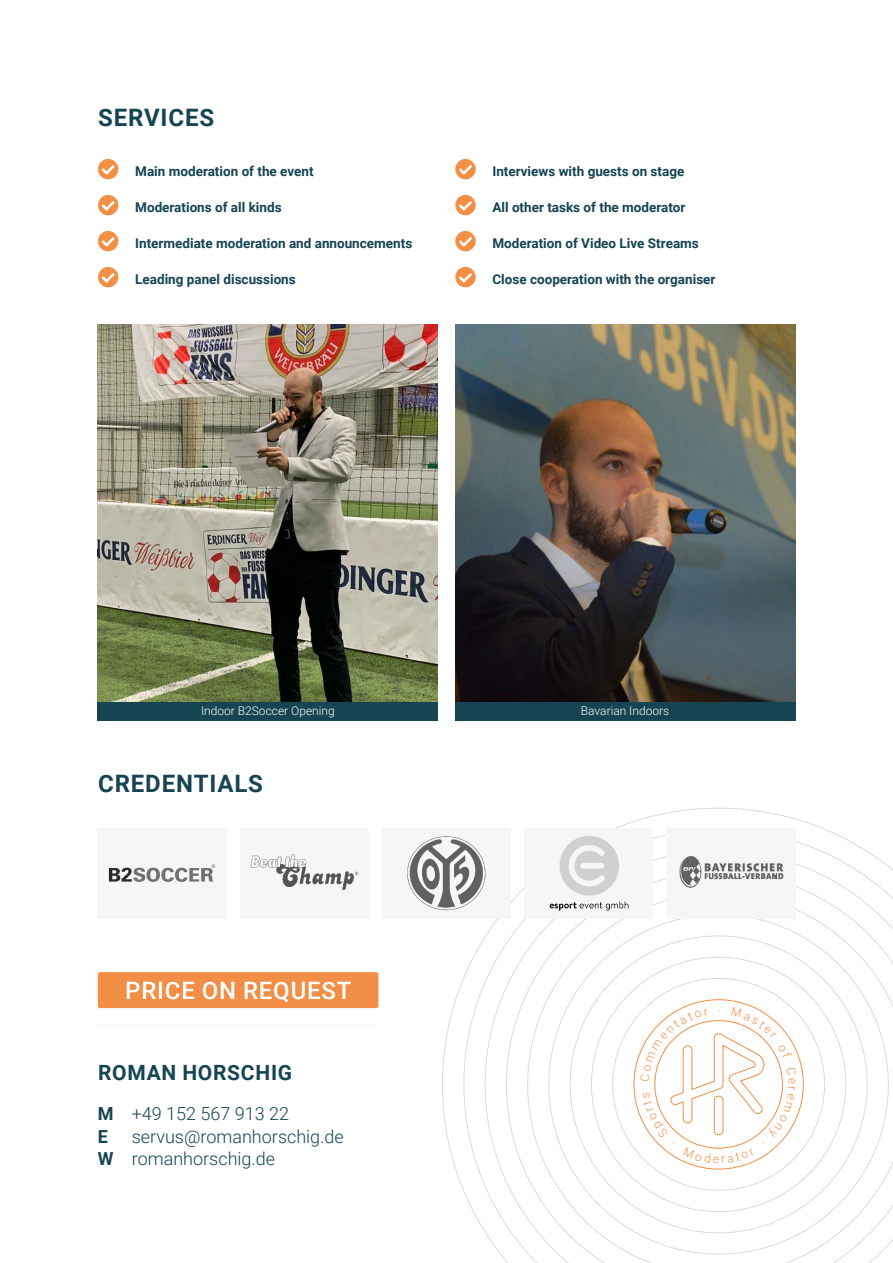
<style>
.page{position:relative;width:893px;height:1263px;background:#fff}
.page>*{position:absolute;margin:0;border:0;box-sizing:border-box;transform-origin:0 0}
.t1{font:700 24px "Roboto";letter-spacing:.035em;color:#164452}
.t2{font:500 24px "Roboto";letter-spacing:.035em;color:#fff}
.t3{font:700 21px "Roboto";letter-spacing:.035em;color:#164452}
.t4{font:300 18px/22.5px "Roboto";color:#164452}
.t5{font:700 13.5px "Roboto";color:#164452}
.t6{font:300 12px "Roboto";color:#fff}
.s1{color:#f28e45}
.s2{font-weight:700}
</style>
<div class="page">
<svg style="left:442px;top:808px;width:451px;height:455px"></svg>
<div style="left:98px;top:972px;width:280px;height:36px;background:#f28e45;border-radius:2px"></div>
<img style="left:98px;top:324px;width:340px;height:378px">
<img style="left:455px;top:324px;width:340px;height:378px">
<hr style="left:98px;top:1025px;width:280px;height:1px;background:#f6f6f6">
<div style="left:98px;top:702px;width:340px;height:18px;background:#164452"></div>
<div style="left:455px;top:702px;width:340px;height:18px;background:#164452"></div>
<img style="left:108px;top:864px;width:108px;height:18px">
<img style="left:250px;top:854px;width:109px;height:36px">
<div style="left:382px;top:828px;width:129px;height:90px;background:#f6f6f6"></div>
<img style="left:407px;top:836px;width:79px;height:75px">
<div style="left:524px;top:828px;width:129px;height:90px;background:#f6f6f6"></div>
<img style="left:549px;top:836px;width:80px;height:75px">
<img style="left:667px;top:828px;width:128px;height:90px">
<svg style="left:640px;top:1007px;width:156px;height:156px"></svg>
<h1 class="t1" style="left:98px;top:108px;width:117px">SERVICES</h1>
<p class="t5" style="left:98px;top:165px;width:217px"><span class="s1">★</span> Main moderation of the event</p>
<p class="t5" style="left:98px;top:201px;width:185px"><span class="s1">★</span> Moderations of all kinds</p>
<p class="t5" style="left:455px;top:201px;width:232px"><span class="s1">★</span> All other tasks of the moderator</p>
<p class="t5" style="left:455px;top:237px;width:245px"><span class="s1">★</span> Moderation of Video Live Streams</p>
<p class="t5" style="left:455px;top:273px;width:262px"><span class="s1">★</span> Close cooperation with the organiser</p>
<p class="t5" style="left:455px;top:165px;width:231px"><span class="s1">★</span> Interviews with guests on stage</p>
<p class="t5" style="left:98px;top:237px;width:316px"><span class="s1">★</span> Intermediate moderation and announcements</p>
<p class="t5" style="left:98px;top:273px;width:200px"><span class="s1">★</span> Leading panel discussions</p>
<p class="t6" style="left:201px;top:705px;width:135px">Indoor B2Soccer Opening</p>
<p class="t6" style="left:581px;top:705px;width:90px">Bavarian Indoors</p>
<h1 class="t1" style="left:98px;top:774px;width:166px">CREDENTIALS</h1>
<h1 class="t2" style="left:125px;top:982px;width:228px">PRICE ON REQUEST</h1>
<h2 class="t3" style="left:98px;top:1064px;width:195px">ROMAN HORSCHIG</h2>
<h3 class="t4" style="left:98px;top:1104px;width:193px"><span class="s2">M</span> +49 152 567 913 22<br><span class="s2">E</span></h3>
<h3 class="t4" style="left:98px;top:1126px;width:248px;text-indent:34px">servus@romanhorschig.de<br><span class="s2">W</span> romanhorschig.de</h3>
</div>
